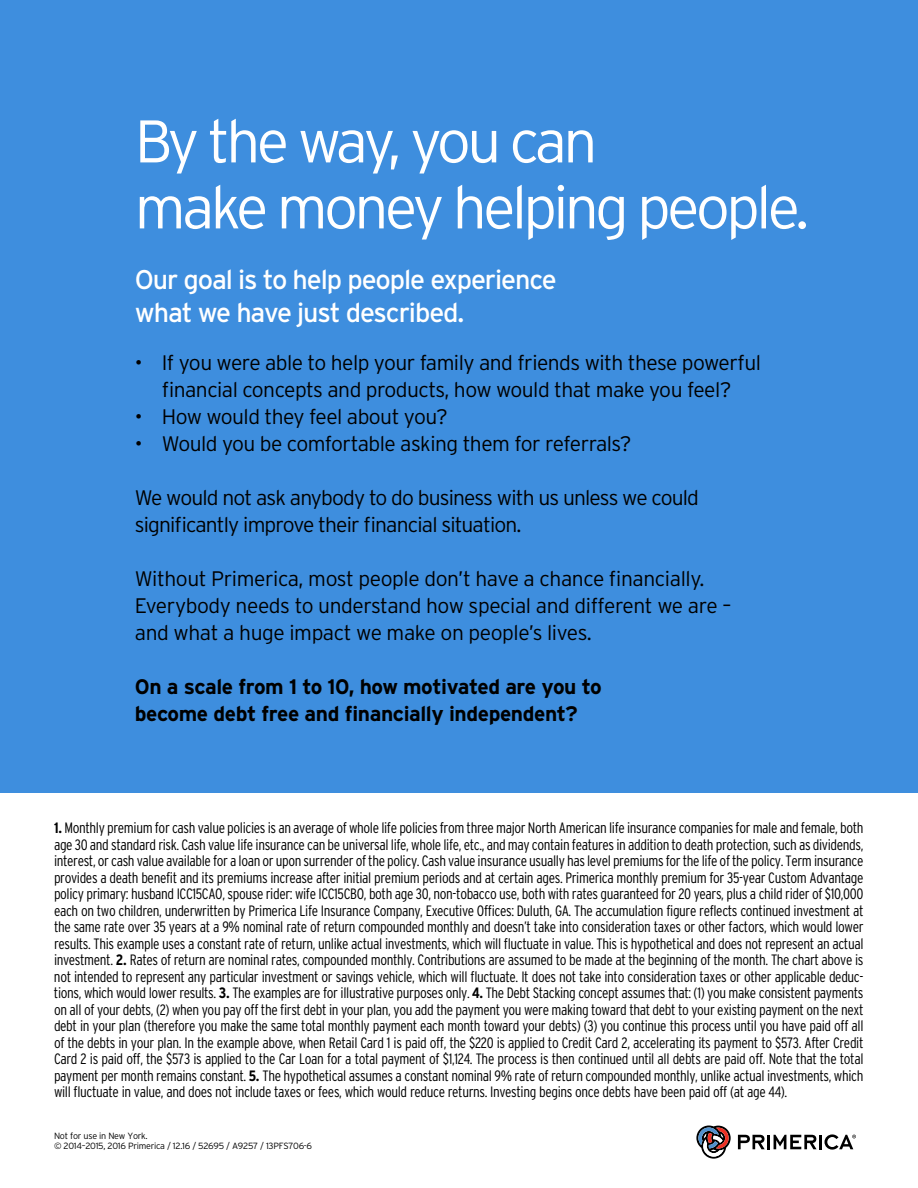
<style>
.page{position:relative;width:918px;height:1188px;background:#fff}
.page>*{position:absolute;margin:0;border:0;box-sizing:border-box;transform-origin:0 0}
.t1{font:300 60px/66px "Interstate";letter-spacing:-.06em;color:#fff}
.t2{font:27px/32.4px "Interstate";letter-spacing:-.04em;color:#fff}
.t3{font:300 21px/27px "Interstate";letter-spacing:-.025em;color:#000}
.t4{font:700 21px/27px "Interstate";letter-spacing:-.02em;color:#000}
.t5{font:300 condensed 15px/16.5px "Interstate";letter-spacing:-.025em;color:#000;text-align:justify}
.t6{font:300 9px/10.5px "Interstate";letter-spacing:-.03em;color:#000}
.s1{font-weight:700}
</style>
<div class="page">
<svg style="left:738px;top:1135px;width:27px;height:14px"></svg>
<hr style="left:767px;top:1135px;width:3px;height:14px;background:#000">
<svg style="left:774px;top:1135px;width:43px;height:14px"></svg>
<hr style="left:819px;top:1135px;width:3px;height:14px;background:#000">
<svg style="left:696px;top:1126px;width:35px;height:33px"></svg>
<svg style="left:824px;top:1134px;width:32px;height:16px"></svg>
<div style="left:0;top:0;width:918px;height:793px;background:#3e8ede"></div>
<h1 class="t1" style="left:135px;top:108px;width:676px">By the way, you can<br>make money helping people.</h1>
<h2 class="t2" style="left:135px;top:263px;width:424px">Our goal is to help people experience what we have just described.</h2>
<h3 class="t3" style="left:135px;top:349px;width:628px;text-align:center">• If you were able to help your family and friends with these powerful financial concepts and products, how would that make you feel?</h3>
<h3 class="t3" style="left:135px;top:403px;width:315px">• How would they feel about you?</h3>
<h3 class="t3" style="left:135px;top:430px;width:498px">• Would you be comfortable asking them for referrals?</h3>
<h3 class="t3" style="left:135px;top:484px;width:566px">We would not ask anybody to do business with us unless we could significantly improve their financial situation.</h3>
<h3 class="t3" style="left:135px;top:565px;width:598px">Without Primerica, most people don’t have a chance financially.<br>Everybody needs to understand how special and different we are – and what a huge impact we make on people’s lives.</h3>
<h3 class="t4" style="left:135px;top:673px;width:469px">On a scale from 1 to 10, how motivated are you to become debt free and financially independent?</h3>
<p class="t5" style="left:54px;top:820px;width:811px"><span class="s1">1.</span> Monthly premium for cash value policies is an average of whole life policies from three major North American life insurance companies for male and female, both age 30 and standard risk. Cash value life insurance can be universal life, whole life, etc., and may contain features in addition to death protection, such as dividends, interest, or cash value available for a loan or upon surrender of the policy. Cash value insurance usually has level premiums for the life of the policy. Term insurance provides a death benefit and its premiums increase after initial premium periods and at certain ages. Primerica monthly premium for 35-year Custom Advantage policy primary: husband ICC15CAO, spouse rider: wife ICC15CBO, both age 30, non-tobacco use, both with rates guaranteed for 20 years, plus a child rider of $10,000 each on two children, underwritten by Primerica Life Insurance Company, Executive Offices: Duluth, GA. The accumulation figure reflects continued investment at the same rate over 35 years at a 9% nominal rate of return compounded monthly and doesn’t take into consideration taxes or other factors, which would lower results. This example uses a constant rate of return, unlike actual investments, which will fluctuate in value. This is hypothetical and does not represent an actual investment. <span class="s1">2.</span> Rates of return are nominal rates, compounded monthly. Contributions are assumed to be made at the beginning of the month. The chart above is not intended to represent any particular investment or savings vehicle, which will fluctuate. It does not take into consideration taxes or other applicable deduc&shy;tions, which would lower results. <span class="s1">3.</span> The examples are for illustrative purposes only. <span class="s1">4.</span> The Debt Stacking concept assumes that: (1) you make consistent payments on all of your debts, (2) when you pay off the first debt in your plan, you add the payment you were making toward that debt to your existing payment on the next debt in your plan (therefore you make the same total monthly payment each month toward your debts) (3) you continue this process until you have paid off all of the debts in your plan. In the example above, when Retail Card 1 is paid off, the $220 is applied to Credit Card 2, accelerating its payment to $573. After Credit Card 2 is paid off, the $573 is applied to the Car Loan for a total payment of $1,124. The process is then continued until all debts are paid off. Note that the total payment per month remains constant. <span class="s1">5.</span> The hypothetical assumes a constant nominal 9% rate of return compounded monthly, unlike actual investments, which will fluctuate in value, and does not include taxes or fees, which would reduce returns. Investing begins once debts have been paid off (at age 44).</p>
<p class="t6" style="left:54px;top:1130px;width:260px">Not for use in New York.<br>© 2014–2015, 2016 Primerica / 12.16 / 52695 / A9257 / 13PFS706-6</p>
</div>
